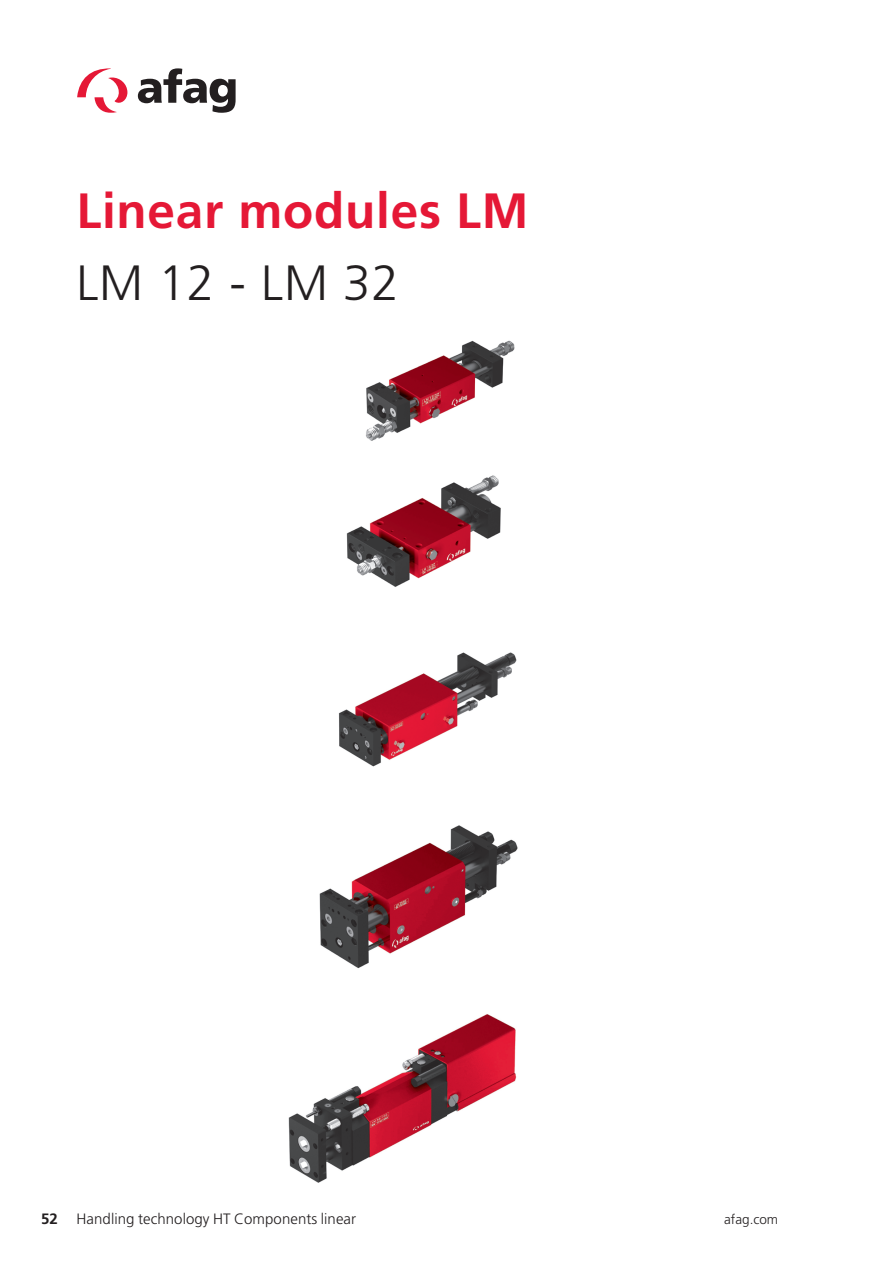
<style>
.page{position:relative;width:893px;height:1263px;background:#fff}
.page>*{position:absolute;margin:0;border:0;box-sizing:border-box;transform-origin:0 0}
.t1{font:700 49.5px "Frutiger LT Pro";letter-spacing:.015em;color:#e51836}
.t2{font:300 49.5px "Frutiger LT Pro";letter-spacing:.015em;color:#231f20}
.t3{font:300 15px "Frutiger LT Pro";letter-spacing:.005em;color:#231f20}
.t4{font:300 13.5px "Frutiger LT Pro";color:#231f20}
.s1{font-weight:700}
</style>
<div class="page">
<svg style="left:77px;top:68px;width:50px;height:45px"></svg>
<svg style="left:138px;top:68px;width:98px;height:45px"></svg>
<img style="left:288px;top:1014px;width:229px;height:169px">
<img style="left:366px;top:340px;width:149px;height:101px">
<img style="left:346px;top:475px;width:155px;height:112px">
<img style="left:339px;top:652px;width:177px;height:115px">
<img style="left:319px;top:825px;width:199px;height:144px">
<h1 class="t1" style="left:77px;top:181px;width:453px">Linear modules LM</h1>
<h1 class="t2" style="left:77px;top:254px;width:324px">LM 12 - LM 32</h1>
<p class="t3" style="left:41px;top:1210px;width:317px"><span class="s1">52</span> Handling technology HT Components linear</p>
<p class="t4" style="left:724px;top:1211px;width:55px">afag.com</p>
</div>
